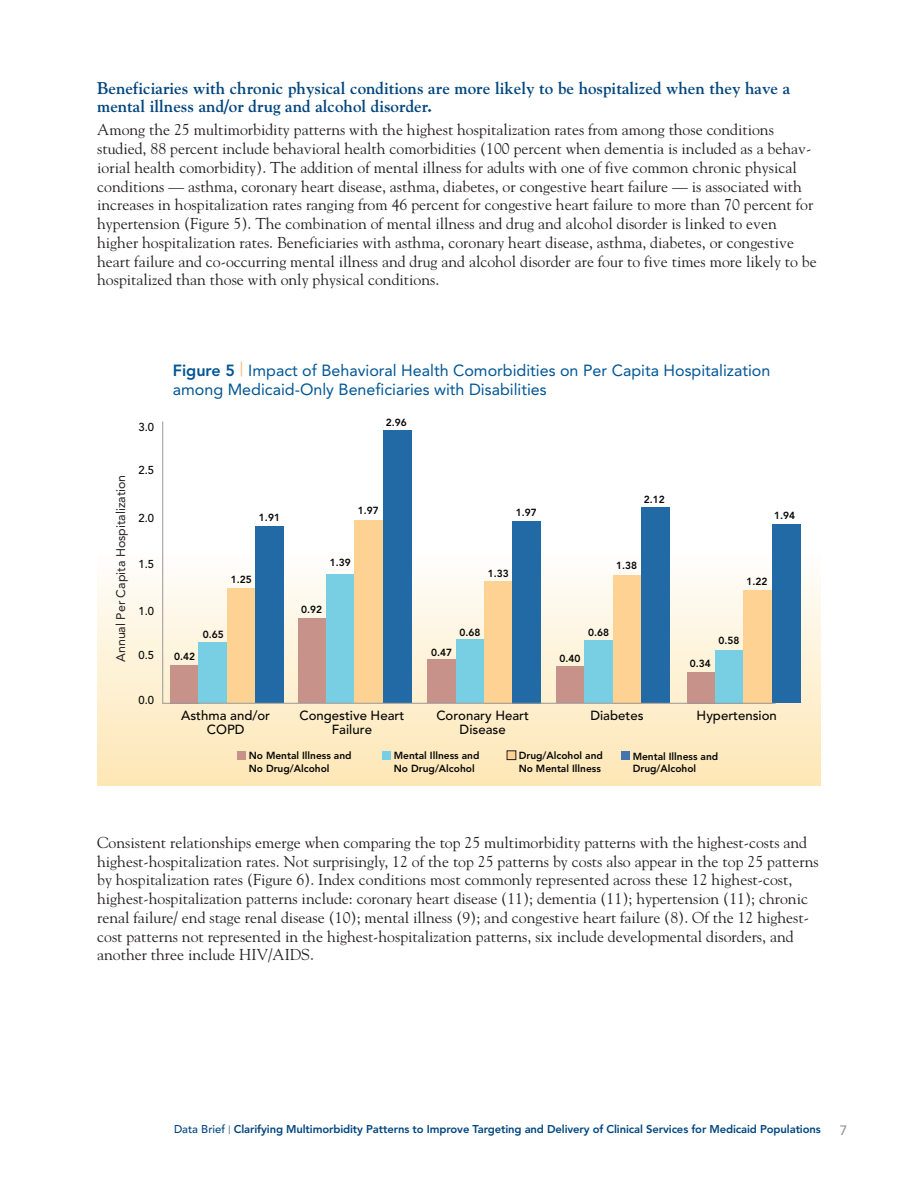
<style>
.page{position:relative;width:918px;height:1188px;background:#fff}
.page>*{position:absolute;margin:0;border:0;box-sizing:border-box;transform-origin:0 0}
.t1{font:700 16.95px/18.8px "Goudy";color:#01457e}
.t2{font:16.05px/19.4px "Avenir";color:#005595}
.t3{font:15.75px/18.8px "Goudy";color:#231f20}
.t4{font:500 13.5px "Avenir";color:#939598}
.t5{font:500 13.2px/14px "Avenir";color:#050504;text-align:center}
.t6{font:12.45px "Avenir";color:#231f20}
.t7{font:500 11.4px "Avenir";color:#050504}
.t8{font:800 11.25px "Avenir";letter-spacing:-.01em;color:#01457e}
.t9{font:800 10.2px/12.3px "Avenir";color:#050504}
.s1{font-weight:800}
.s2{font-size:19.05px;color:#f5c282}
.s3{font-weight:500}
.s4{font-weight:300}
</style>
<div class="page">
<div style="left:97px;top:549px;width:724px;height:236px;background:linear-gradient(to bottom,#fcfdfd,#fde6b5)"></div>
<div style="left:237px;top:751px;width:9px;height:9px;background:#c69289"></div>
<div style="left:507px;top:751px;width:9px;height:9px;background:#fed293"></div>
<div style="left:507px;top:750px;width:9px;height:10px;border:1px solid #231f20"></div>
<div style="left:382px;top:751px;width:9px;height:9px;background:#78cee3"></div>
<div style="left:621px;top:751px;width:9px;height:9px;background:#4475ae"></div>
<hr style="left:162px;top:421px;width:1px;height:283px;background:#989898">
<div style="left:171px;top:665px;width:28px;height:38px;background:#c69289"></div>
<div style="left:199px;top:643px;width:28px;height:60px;background:#78cee3"></div>
<div style="left:227px;top:588px;width:28px;height:115px;background:#fed293"></div>
<div style="left:255px;top:527px;width:29px;height:176px;background:#216aa5"></div>
<div style="left:428px;top:660px;width:28px;height:43px;background:#c69289"></div>
<div style="left:456px;top:640px;width:28px;height:63px;background:#78cee3"></div>
<div style="left:484px;top:581px;width:28px;height:122px;background:#fed293"></div>
<div style="left:512px;top:521px;width:29px;height:182px;background:#216aa5"></div>
<div style="left:557px;top:667px;width:28px;height:36px;background:#c69289"></div>
<div style="left:585px;top:640px;width:28px;height:63px;background:#78cee3"></div>
<div style="left:613px;top:575px;width:28px;height:128px;background:#fed293"></div>
<div style="left:641px;top:507px;width:29px;height:196px;background:#216aa5"></div>
<div style="left:687px;top:672px;width:28px;height:31px;background:#c69289"></div>
<div style="left:715px;top:650px;width:29px;height:53px;background:#78cee3"></div>
<div style="left:744px;top:590px;width:28px;height:113px;background:#fed293"></div>
<div style="left:772px;top:524px;width:28px;height:179px;background:#216aa5"></div>
<div style="left:298px;top:618px;width:29px;height:85px;background:#c69289"></div>
<div style="left:327px;top:575px;width:28px;height:128px;background:#78cee3"></div>
<div style="left:355px;top:521px;width:28px;height:182px;background:#fed293"></div>
<div style="left:383px;top:431px;width:28px;height:272px;background:#216aa5"></div>
<hr style="left:162px;top:703px;width:613px;height:1px;background:#989898">
<p class="t1" style="left:97px;top:78px;width:695px">Beneficiaries with chronic physical conditions are more likely to be hospitalized when they have a mental illness and/or drug and alcohol disorder.</p>
<p class="t3" style="left:97px;top:120px;width:721px">Among the 25 multimorbidity patterns with the highest hospitalization rates from among those conditions studied, 88 percent include behavioral health comorbidities (100 percent when dementia is included as a behav&shy;iorial health comorbidity). The addition of mental illness for adults with one of five common chronic physical conditions — asthma, coronary heart disease, asthma, diabetes, or congestive heart failure — is associated with increases in hospitalization rates ranging from 46 percent for congestive heart failure to more than 70 percent for hypertension (Figure 5). The combination of mental illness and drug and alcohol disorder is linked to even higher hospitalization rates. Beneficiaries with asthma, coronary heart disease, asthma, diabetes, or congestive heart failure and co-occurring mental illness and drug and alcohol disorder are four to five times more likely to be hospitalized than those with only physical conditions.</p>
<p class="t6" style="left:114px;top:662px;width:189px;rotate:-90deg">Annual Per Capita Hospitalization</p>
<p class="t7" style="left:139px;top:420px;width:17px">3.0</p>
<p class="t7" style="left:139px;top:464px;width:17px">2.5</p>
<p class="t7" style="left:139px;top:512px;width:17px">2.0</p>
<p class="t7" style="left:139px;top:557px;width:17px">1.5</p>
<p class="t7" style="left:139px;top:605px;width:17px">1.0</p>
<p class="t7" style="left:139px;top:649px;width:17px">0.5</p>
<p class="t7" style="left:139px;top:693px;width:17px">0.0</p>
<p class="t2" style="left:173px;top:361px;width:599px"><span class="s1">Figure 5</span> <span class="s2">|</span> Impact of Behavioral Health Comorbidities on Per Capita Hospitalization among Medicaid-Only Beneficiaries with Disabilities</p>
<p class="t9" style="left:386px;top:417px;width:23px">2.96</p>
<p class="t9" style="left:259px;top:512px;width:23px">1.91</p>
<p class="t9" style="left:231px;top:574px;width:23px">1.25</p>
<p class="t9" style="left:174px;top:650px;width:23px">0.42</p>
<p class="t9" style="left:203px;top:628px;width:23px">0.65</p>
<p class="t9" style="left:358px;top:504px;width:23px">1.97</p>
<p class="t9" style="left:330px;top:557px;width:23px">1.39</p>
<p class="t9" style="left:301px;top:603px;width:23px">0.92</p>
<p class="t9" style="left:516px;top:506px;width:23px">1.97</p>
<p class="t9" style="left:488px;top:567px;width:23px">1.33</p>
<p class="t9" style="left:431px;top:646px;width:23px">0.47</p>
<p class="t9" style="left:460px;top:626px;width:23px">0.68</p>
<p class="t9" style="left:644px;top:493px;width:23px">2.12</p>
<p class="t9" style="left:616px;top:560px;width:23px">1.38</p>
<p class="t9" style="left:559px;top:652px;width:23px">0.40</p>
<p class="t9" style="left:588px;top:626px;width:23px">0.68</p>
<p class="t9" style="left:774px;top:509px;width:23px">1.94</p>
<p class="t9" style="left:746px;top:575px;width:23px">1.22</p>
<p class="t9" style="left:690px;top:658px;width:23px">0.34</p>
<p class="t9" style="left:718px;top:634px;width:23px">0.58</p>
<p class="t5" style="left:181px;top:709px;width:91px">Asthma and/or<br>COPD</p>
<p class="t5" style="left:299px;top:709px;width:106px">Congestive Heart<br>Failure</p>
<p class="t5" style="left:436px;top:709px;width:94px">Coronary Heart<br>Disease</p>
<p class="t5" style="left:590px;top:709px;width:55px">Diabetes</p>
<p class="t5" style="left:697px;top:709px;width:82px">Hypertension</p>
<p class="t9" style="left:249px;top:750px;width:104px">No Mental Illness and<br>No Drug/Alcohol</p>
<p class="t9" style="left:519px;top:750px;width:86px">Drug/Alcohol and<br>No Mental Illness</p>
<p class="t9" style="left:394px;top:750px;width:87px">Mental Illness and<br>No Drug/Alcohol</p>
<p class="t9" style="left:633px;top:750px;width:87px">Mental Illness and<br>Drug/Alcohol</p>
<p class="t3" style="left:97px;top:833px;width:723px">Consistent relationships emerge when comparing the top 25 multimorbidity patterns with the highest-costs and highest-hospitalization rates. Not surprisingly, 12 of the top 25 patterns by costs also appear in the top 25 patterns by hospitalization rates (Figure 6). Index conditions most commonly represented across these 12 highest-cost, highest-hospitalization patterns include: coronary heart disease (11); dementia (11); hypertension (11); chronic renal failure/ end stage renal disease (10); mental illness (9); and congestive heart failure (8). Of the 12 highest&shy;cost patterns not represented in the highest-hospitalization patterns, six include developmental disorders, and another three include HIV/AIDS.</p>
<p class="t8" style="left:174px;top:1123px;width:648px"><span class="s3">Data Brief</span> <span class="s4">|</span> Clarifying Multimorbidity Patterns to Improve Targeting and Delivery of Clinical Services for Medicaid Populations</p>
<p class="t4" style="left:840px;top:1122px;width:9px">7</p>
</div>
